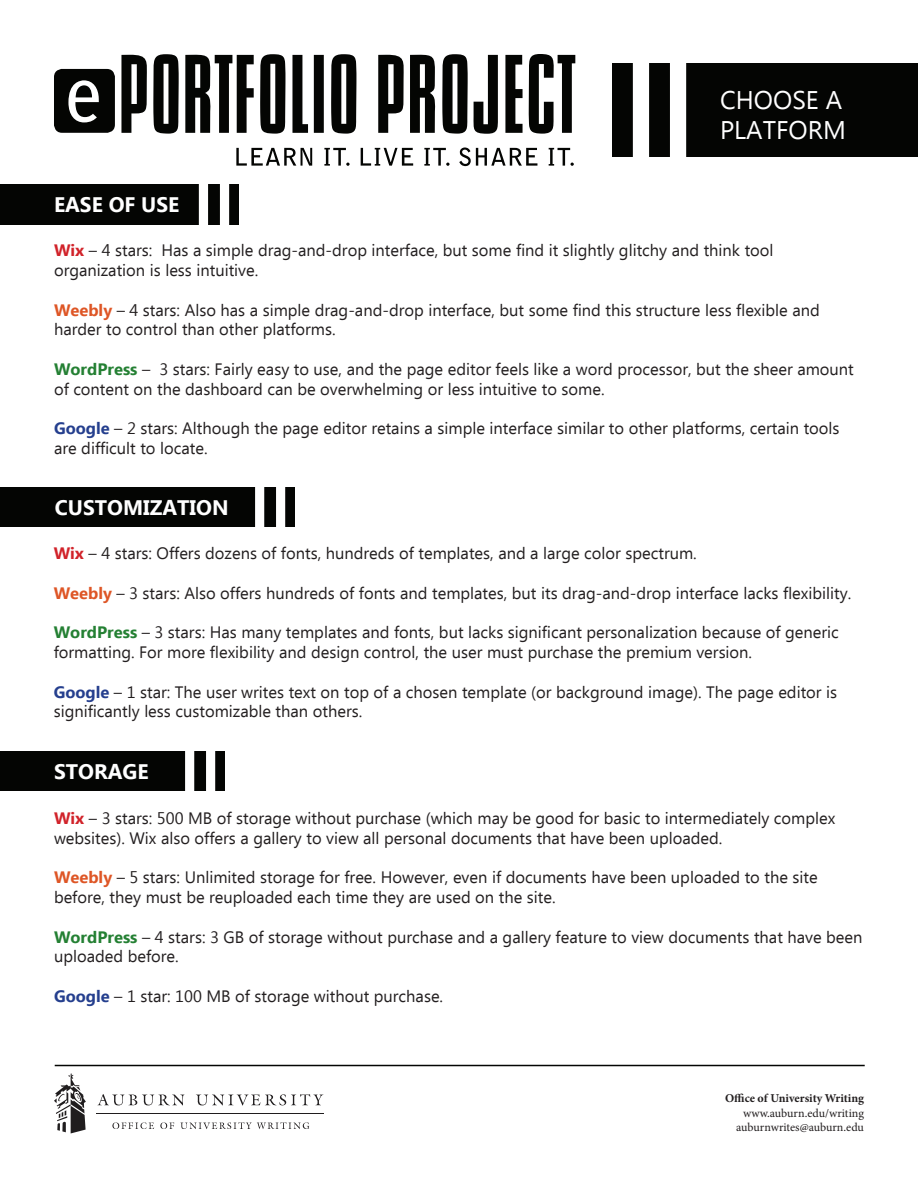
<style>
.page{position:relative;width:918px;height:1188px;background:#fff}
.page>*{position:absolute;margin:0;border:0;box-sizing:border-box;transform-origin:0 0}
.t1{font:25.5px/30px "Ebrima";color:#fff}
.t2{font:700 21px "Ebrima";color:#fff}
.t3{font:16.5px/19.8px "Ebrima";color:#231f20}
.t4{font:12px/14.4px "Minion Pro";color:#231f20;text-align:center}
.t5{font:700 12px "Minion Pro";letter-spacing:-.005em;color:#231f20}
.s1{font-weight:700;color:#d1232a}
.s2{font-weight:700;color:#de5626}
.s3{font-weight:700;color:#248033}
.s4{font-weight:700;color:#253f8e}
</style>
<div class="page">
<div style="left:0;top:487px;width:111px;height:40px;background:#040503"></div>
<img style="left:111px;top:487px;width:184px;height:40px">
<div style="left:0;top:184px;width:55px;height:40px;background:#040503"></div>
<img style="left:55px;top:184px;width:183px;height:40px">
<div style="left:0;top:751px;width:41px;height:40px;background:#040503"></div>
<img style="left:41px;top:751px;width:184px;height:40px">
<img style="left:612px;top:64px;width:131px;height:92px">
<div style="left:743px;top:64px;width:175px;height:92px;background:#040503"></div>
<hr style="left:55px;top:1065px;width:810px;height:1px;background:#040503">
<svg style="left:54px;top:1073px;width:32px;height:60px"></svg>
<svg style="left:97px;top:1094px;width:87px;height:12px"></svg>
<svg style="left:196px;top:1094px;width:127px;height:12px"></svg>
<hr style="left:97px;top:1113px;width:227px;height:1px;background:#201d1e">
<svg style="left:112px;top:1122px;width:42px;height:7px"></svg>
<svg style="left:160px;top:1122px;width:14px;height:7px"></svg>
<svg style="left:180px;top:1122px;width:129px;height:7px"></svg>
<svg style="left:121px;top:54px;width:454px;height:80px"></svg>
<svg style="left:236px;top:148px;width:338px;height:18px"></svg>
<svg style="left:54px;top:69px;width:61px;height:64px;background:#2e2f2e"></svg>
<p class="t2" style="left:54px;top:189px;width:127px">EASE OF USE</p>
<h1 class="t1" style="left:720px;top:86px;width:127px">CHOOSE A<br>PLATFORM</h1>
<p class="t3" style="left:54px;top:241px;width:721px"><span class="s1">Wix</span> – 4 stars: Has a simple drag-and-drop interface, but some find it slightly glitchy and think tool organization is less intuitive.</p>
<p class="t3" style="left:54px;top:301px;width:767px"><span class="s2">Weebly</span> – 4 stars: Also has a simple drag-and-drop interface, but some find this structure less flexible and harder to control than other platforms.</p>
<p class="t3" style="left:54px;top:360px;width:801px"><span class="s3">WordPress</span> – 3 stars: Fairly easy to use, and the page editor feels like a word processor, but the sheer amount of content on the dashboard can be overwhelming or less intuitive to some.</p>
<p class="t3" style="left:54px;top:420px;width:787px"><span class="s4">Google</span> – 2 stars: Although the page editor retains a simple interface similar to other platforms, certain tools are difficult to locate.</p>
<p class="t2" style="left:55px;top:492px;width:176px">CUSTOMIZATION</p>
<p class="t3" style="left:54px;top:544px;width:645px"><span class="s1">Wix</span> – 4 stars: Offers dozens of fonts, hundreds of templates, and a large color spectrum.</p>
<p class="t3" style="left:54px;top:584px;width:799px"><span class="s2">Weebly</span> – 3 stars: Also offers hundreds of fonts and templates, but its drag-and-drop interface lacks flexibility.</p>
<p class="t3" style="left:54px;top:624px;width:787px"><span class="s3">WordPress</span> – 3 stars: Has many templates and fonts, but lacks significant personalization because of generic formatting. For more flexibility and design control, the user must purchase the premium version.</p>
<p class="t3" style="left:54px;top:683px;width:785px"><span class="s4">Google</span> – 1 star: The user writes text on top of a chosen template (or background image). The page editor is significantly less customizable than others.</p>
<p class="t2" style="left:54px;top:756px;width:96px">STORAGE</p>
<p class="t3" style="left:54px;top:809px;width:783px"><span class="s1">Wix</span> – 3 stars: 500 MB of storage without purchase (which may be good for basic to intermediately complex websites). Wix also offers a gallery to view all personal documents that have been uploaded.</p>
<p class="t3" style="left:54px;top:869px;width:765px"><span class="s2">Weebly</span> – 5 stars: Unlimited storage for free. However, even if documents have been uploaded to the site before, they must be reuploaded each time they are used on the site.</p>
<p class="t3" style="left:54px;top:928px;width:810px"><span class="s3">WordPress</span> – 4 stars: 3 GB of storage without purchase and a gallery feature to view documents that have been uploaded before.</p>
<p class="t3" style="left:54px;top:987px;width:391px"><span class="s4">Google</span> – 1 star: 100 MB of storage without purchase.</p>
<p class="t5" style="left:725px;top:1090px;width:140px">Office of University Writing</p>
<p class="t4" style="left:736px;top:1106px;width:129px">www.auburn.edu/writing auburnwrites@auburn.edu</p>
</div>
